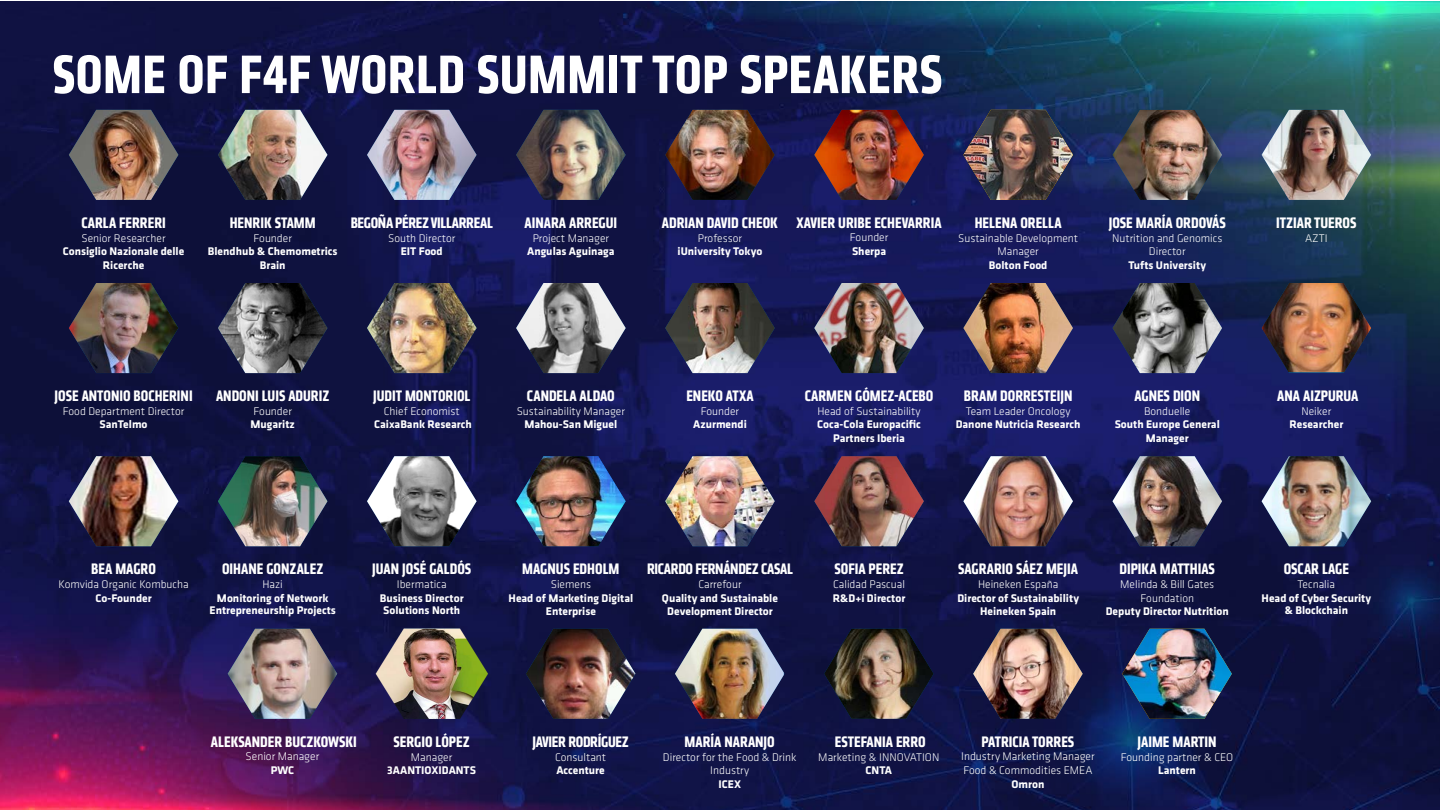
<style>
.page{position:relative;width:1440px;height:810px;background:#fff}
.page>*{position:absolute;margin:0;border:0;box-sizing:border-box;transform-origin:0 0}
.t1{font:700 condensed 56.25px "Klavika CH";letter-spacing:.01em;color:#fff}
.t2{font:700 condensed 15.83px "Klavika CH";color:#fff}
.t3{font:700 condensed 15.83px "Klavika CH";letter-spacing:-.02em;color:#fff}
.t4{font:700 11.48px/13.6px "Klavika CH";color:#fff;text-align:center}
.t5{font:300 11.48px/13.6px "Klavika CH";color:#fff;text-align:center}
</style>
<div class="page">
<img style="left:0;top:2px;width:1439px;height:808px">
<img style="left:69px;top:283px;width:109px;height:90px">
<img style="left:516px;top:283px;width:110px;height:90px">
<img style="left:218px;top:283px;width:110px;height:90px">
<img style="left:665px;top:283px;width:110px;height:90px">
<img style="left:963px;top:283px;width:110px;height:90px">
<img style="left:367px;top:283px;width:110px;height:90px">
<img style="left:814px;top:283px;width:110px;height:90px">
<img style="left:1112px;top:283px;width:110px;height:90px">
<img style="left:1262px;top:283px;width:109px;height:89px">
<img style="left:1262px;top:110px;width:109px;height:90px">
<img style="left:1262px;top:456px;width:109px;height:90px">
<img style="left:69px;top:110px;width:109px;height:90px">
<img style="left:665px;top:110px;width:110px;height:90px">
<img style="left:367px;top:110px;width:110px;height:90px">
<img style="left:963px;top:110px;width:110px;height:90px">
<img style="left:218px;top:110px;width:110px;height:90px">
<img style="left:814px;top:110px;width:110px;height:90px">
<img style="left:516px;top:110px;width:110px;height:90px">
<img style="left:1112px;top:110px;width:110px;height:90px">
<img style="left:228px;top:629px;width:109px;height:90px">
<img style="left:824px;top:629px;width:110px;height:90px">
<img style="left:526px;top:629px;width:109px;height:90px">
<img style="left:1122px;top:629px;width:110px;height:90px">
<img style="left:973px;top:629px;width:110px;height:90px">
<img style="left:675px;top:629px;width:109px;height:90px">
<img style="left:69px;top:456px;width:109px;height:90px">
<img style="left:665px;top:456px;width:110px;height:90px">
<img style="left:367px;top:456px;width:110px;height:90px">
<img style="left:963px;top:456px;width:110px;height:90px">
<img style="left:218px;top:456px;width:110px;height:90px">
<img style="left:814px;top:456px;width:110px;height:90px">
<img style="left:516px;top:456px;width:110px;height:90px">
<img style="left:1112px;top:456px;width:110px;height:90px">
<img style="left:356px;top:598px;width:143px;height:137px">
<h1 class="t1" style="left:52px;top:38px;width:891px">SOME OF F4F WORLD SUMMIT TOP SPEAKERS</h1>
<h2 class="t2" style="left:81px;top:212px;width:86px">CARLA FERRERI</h2>
<p class="t5" style="left:82px;top:231px;width:86px">Senior Researcher</p>
<p class="t4" style="left:63px;top:244px;width:123px">Consiglio Nazionale delle<br>Ricerche</p>
<h2 class="t2" style="left:230px;top:212px;width:87px">HENRIK STAMM</h2>
<p class="t5" style="left:253px;top:231px;width:40px">Founder</p>
<p class="t4" style="left:208px;top:244px;width:131px">Blendhub &amp; Chemometrics<br>Brain</p>
<h2 class="t3" style="left:351px;top:212px;width:144px">BEGOÑA PÉREZ VILLARREAL</h2>
<p class="t5" style="left:388px;top:231px;width:69px">South Director</p>
<p class="t4" style="left:401px;top:244px;width:44px">EIT Food</p>
<h2 class="t2" style="left:525px;top:212px;width:94px">AINARA ARREGUI</h2>
<p class="t5" style="left:533px;top:231px;width:78px">Project Manager</p>
<p class="t4" style="left:527px;top:244px;width:89px">Angulas Aguinaga</p>
<h2 class="t2" style="left:662px;top:212px;width:118px">ADRIAN DAVID CHEOK</h2>
<p class="t5" style="left:698px;top:231px;width:46px">Professor</p>
<p class="t4" style="left:678px;top:244px;width:86px">iUniversity Tokyo</p>
<h2 class="t2" style="left:797px;top:212px;width:146px">XAVIER URIBE ECHEVARRIA</h2>
<p class="t5" style="left:850px;top:231px;width:40px">Founder</p>
<p class="t4" style="left:852px;top:244px;width:36px">Sherpa</p>
<h2 class="t2" style="left:975px;top:212px;width:88px">HELENA ORELLA</h2>
<p class="t5" style="left:958px;top:231px;width:121px">Sustainable Development<br>Manager</p>
<p class="t4" style="left:989px;top:258px;width:60px">Bolton Food</p>
<h2 class="t2" style="left:1109px;top:212px;width:119px">JOSE MARÍA ORDOVÁS</h2>
<p class="t5" style="left:1112px;top:231px;width:112px">Nutrition and Genomics<br>Director</p>
<p class="t4" style="left:1129px;top:258px;width:79px">Tufts University</p>
<h2 class="t2" style="left:1276px;top:212px;width:82px">ITZIAR TUEROS</h2>
<p class="t5" style="left:1305px;top:231px;width:24px">AZTI</p>
<h2 class="t2" style="left:55px;top:386px;width:140px">JOSE ANTONIO BOCHERINI</h2>
<p class="t5" style="left:63px;top:404px;width:123px">Food Department Director</p>
<p class="t4" style="left:100px;top:417px;width:50px">SanTelmo</p>
<h2 class="t2" style="left:216px;top:386px;width:115px">ANDONI LUIS ADURIZ</h2>
<p class="t5" style="left:253px;top:404px;width:40px">Founder</p>
<p class="t4" style="left:251px;top:417px;width:46px">Mugaritz</p>
<h2 class="t2" style="left:373px;top:386px;width:99px">JUDIT MONTORIOL</h2>
<p class="t5" style="left:384px;top:404px;width:78px">Chief Economist</p>
<p class="t4" style="left:374px;top:417px;width:99px">CaixaBank Research</p>
<h2 class="t2" style="left:527px;top:386px;width:89px">CANDELA ALDAO</h2>
<p class="t5" style="left:517px;top:404px;width:110px">Sustainability Manager</p>
<p class="t4" style="left:525px;top:417px;width:94px">Mahou-San Miguel</p>
<h2 class="t2" style="left:686px;top:386px;width:69px">ENEKO ATXA</h2>
<p class="t5" style="left:701px;top:404px;width:40px">Founder</p>
<p class="t4" style="left:693px;top:417px;width:55px">Azurmendi</p>
<h2 class="t2" style="left:805px;top:386px;width:130px">CARMEN GÓMEZ-ACEBO</h2>
<p class="t5" style="left:817px;top:404px;width:105px">Head of Sustainability</p>
<p class="t4" style="left:817px;top:417px;width:105px">Coca-Cola Europacific<br>Partners Iberia</p>
<h2 class="t2" style="left:964px;top:386px;width:110px">BRAM DORRESTEIJN</h2>
<p class="t5" style="left:966px;top:404px;width:106px">Team Leader Oncology</p>
<p class="t4" style="left:956px;top:417px;width:126px">Danone Nutricia Research</p>
<h2 class="t2" style="left:1134px;top:386px;width:67px">AGNES DION</h2>
<p class="t5" style="left:1144px;top:404px;width:48px">Bonduelle</p>
<p class="t4" style="left:1115px;top:417px;width:107px">South Europe General<br>Manager</p>
<h2 class="t2" style="left:1277px;top:386px;width:83px">ANA AIZPURUA</h2>
<p class="t5" style="left:1301px;top:404px;width:31px">Neiker</p>
<p class="t4" style="left:1289px;top:417px;width:55px">Researcher</p>
<h2 class="t2" style="left:91px;top:559px;width:66px">BEA MAGRO</h2>
<p class="t5" style="left:58px;top:577px;width:132px">Komvida Organic Kombucha</p>
<p class="t4" style="left:96px;top:591px;width:58px">Co-Founder</p>
<h2 class="t2" style="left:222px;top:559px;width:103px">OIHANE GONZALEZ</h2>
<p class="t5" style="left:263px;top:577px;width:22px">Hazi</p>
<p class="t4" style="left:210px;top:591px;width:128px;line-height:12.1px">Monitoring of Network<br>Entrepreneurship Projects</p>
<h2 class="t2" style="left:372px;top:559px;width:100px">JUAN JOSÉ GALDÓS</h2>
<p class="t5" style="left:397px;top:577px;width:51px">Ibermatica</p>
<p class="t4" style="left:380px;top:591px;width:85px;line-height:12.1px;text-align:left">Business Director<br>Solutions North</p>
<h2 class="t2" style="left:522px;top:559px;width:99px">MAGNUS EDHOLM</h2>
<p class="t5" style="left:551px;top:577px;width:42px">Siemens</p>
<p class="t4" style="left:509px;top:591px;width:126px">Head of Marketing Digital<br>Enterprise</p>
<h2 class="t3" style="left:647px;top:559px;width:147px">RICARDO FERNÁNDEZ CASAL</h2>
<p class="t5" style="left:698px;top:577px;width:45px">Carrefour</p>
<p class="t4" style="left:662px;top:591px;width:118px">Quality and Sustainable<br>Development Director</p>
<h2 class="t2" style="left:835px;top:559px;width:71px">SOFIA PEREZ</h2>
<p class="t5" style="left:833px;top:577px;width:74px">Calidad Pascual</p>
<p class="t4" style="left:833px;top:591px;width:74px">R&amp;D+i Director</p>
<h2 class="t2" style="left:958px;top:559px;width:121px">SAGRARIO SÁEZ MEJIA</h2>
<p class="t5" style="left:978px;top:577px;width:82px">Heineken España</p>
<p class="t4" style="left:957px;top:591px;width:123px">Director of Sustainability<br>Heineken Spain</p>
<h2 class="t2" style="left:1120px;top:559px;width:97px">DIPIKA MATTHIAS</h2>
<p class="t5" style="left:1120px;top:577px;width:96px">Melinda &amp; Bill Gates<br>Foundation</p>
<p class="t4" style="left:1106px;top:604px;width:125px">Deputy Director Nutrition</p>
<h2 class="t2" style="left:1284px;top:559px;width:67px">OSCAR LAGE</h2>
<p class="t5" style="left:1298px;top:577px;width:39px">Tecnalia</p>
<p class="t4" style="left:1262px;top:591px;width:111px;line-height:12.1px">Head of Cyber Security &amp; Blockchain</p>
<h2 class="t2" style="left:211px;top:731px;width:148px">ALEKSANDER BUCZKOWSKI</h2>
<p class="t5" style="left:246px;top:750px;width:75px">Senior Manager</p>
<p class="t4" style="left:271px;top:763px;width:25px">PWC</p>
<h2 class="t2" style="left:394px;top:731px;width:78px">SERGIO LÓPEZ</h2>
<p class="t5" style="left:411px;top:750px;width:43px">Manager</p>
<p class="t4" style="left:387px;top:763px;width:90px">3AANTIOXIDANTS</p>
<h2 class="t3" style="left:533px;top:731px;width:98px">JAVIER RODRÍGUEZ</h2>
<p class="t5" style="left:555px;top:750px;width:53px">Consultant</p>
<p class="t4" style="left:556px;top:763px;width:50px">Accenture</p>
<h2 class="t2" style="left:685px;top:731px;width:92px">MARÍA NARANJO</h2>
<p class="t5" style="left:663px;top:750px;width:135px">Director for the Food &amp; Drink<br>Industry</p>
<p class="t4" style="left:718px;top:777px;width:24px">ICEX</p>
<h2 class="t2" style="left:835px;top:731px;width:92px">ESTEFANIA ERRO</h2>
<p class="t5" style="left:818px;top:750px;width:123px">Marketing &amp; INNOVATION</p>
<p class="t4" style="left:866px;top:763px;width:28px">CNTA</p>
<h2 class="t2" style="left:982px;top:731px;width:94px">PATRICIA TORRES</h2>
<p class="t5" style="left:961px;top:750px;width:135px;text-align:left">Industry Marketing Manager<br>Food &amp; Commodities EMEA</p>
<p class="t4" style="left:1011px;top:776px;width:34px">Omron</p>
<h2 class="t2" style="left:1138px;top:731px;width:80px">JAIME MARTIN</h2>
<p class="t5" style="left:1121px;top:750px;width:114px">Founding partner &amp; CEO</p>
<p class="t4" style="left:1158px;top:763px;width:39px">Lantern</p>
</div>
